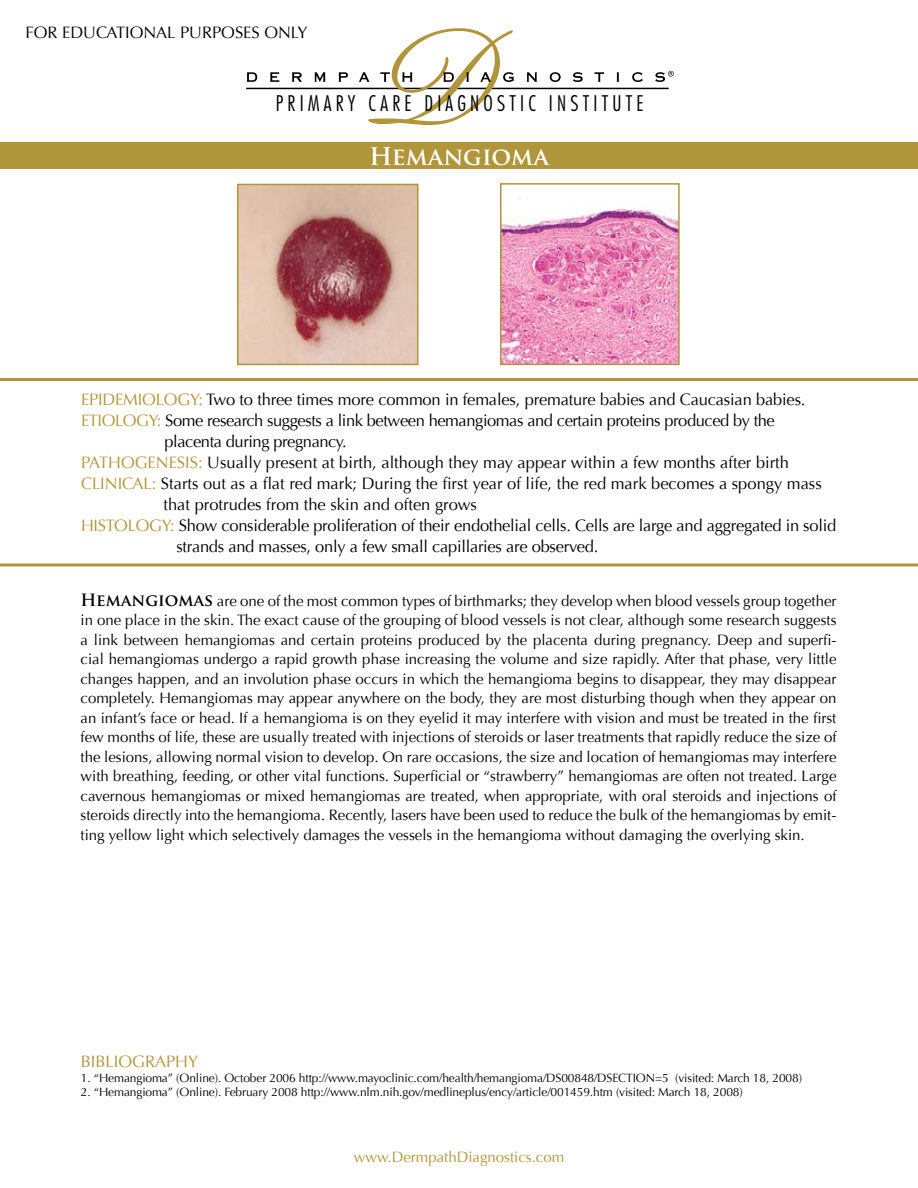
<style>
.page{position:relative;width:918px;height:1188px;background:#fff}
.page>*{position:absolute;margin:0;border:0;box-sizing:border-box;transform-origin:0 0}
.t1{font:700 24px "Trajan Pro";color:#fff}
.t2{font:300 condensed 21px "Futura";letter-spacing:.2em;color:#000}
.t3{font:16.5px "Optima";letter-spacing:-.01em;color:#000}
.t4{font:16.5px "Optima";color:#b1953a}
.t5{font:15px/19.5px "Optima";color:#000;text-align:justify}
.t6{font:15px "Optima";color:#b1953a}
.t7{font:12px "Optima";letter-spacing:-.01em;color:#000}
.s1{color:#b1953a}
.s2{font-family:"Trajan Pro";font-weight:700;font-size:16.5px}
</style>
<div class="page">
<div style="left:0;top:142px;width:918px;height:28px;background:#b1953a"></div>
<img style="left:240px;top:187px;width:175px;height:175px">
<div style="left:237px;top:184px;width:181px;height:181px;border:2px solid #b1953a"></div>
<hr style="left:0;top:378px;width:918px;height:3px;background:#b1953a">
<hr style="left:0;top:564px;width:918px;height:3px;background:#b1953a">
<img style="left:503px;top:208px;width:174px;height:154px">
<div style="left:500px;top:183px;width:180px;height:182px;border:2px solid #b1953a"></div>
<hr style="left:246px;top:88px;width:423px;height:1px;background:#000">
<svg style="left:247px;top:72px;width:10px;height:10px"></svg>
<svg style="left:270px;top:72px;width:9px;height:10px"></svg>
<svg style="left:292px;top:72px;width:10px;height:10px"></svg>
<svg style="left:314px;top:72px;width:12px;height:10px"></svg>
<svg style="left:339px;top:72px;width:9px;height:10px"></svg>
<svg style="left:359px;top:28px;width:155px;height:97px"></svg>
<svg style="left:527px;top:72px;width:10px;height:10px"></svg>
<svg style="left:550px;top:72px;width:11px;height:10px"></svg>
<svg style="left:573px;top:72px;width:10px;height:10px"></svg>
<svg style="left:595px;top:72px;width:9px;height:10px"></svg>
<svg style="left:616px;top:72px;width:3px;height:10px"></svg>
<svg style="left:632px;top:72px;width:11px;height:10px"></svg>
<svg style="left:655px;top:71px;width:19px;height:11px"></svg>
<p class="t3" style="left:26px;top:22px;width:283px">FOR EDUCATIONAL PURPOSES ONLY</p>
<h2 class="t2" style="left:276px;top:90px;width:369px">PRIMARY CARE DIAGNOSTIC INSTITUTE</h2>
<h1 class="t1" style="left:369px;top:141px;width:181px">Hemangioma</h1>
<p class="t3" style="left:81px;top:390px;width:726px"><span class="s1">EPIDEMIOLOGY:</span> Two to three times more common in females, premature babies and Caucasian babies.</p>
<p class="t3" style="left:81px;top:411px;width:695px"><span class="s1">ETIOLOGY:</span> Some research suggests a link between hemangiomas and certain proteins produced by the</p>
<p class="t3" style="left:164px;top:432px;width:184px">placenta during pregnancy.</p>
<p class="t3" style="left:81px;top:453px;width:710px"><span class="s1">PATHOGENESIS:</span> Usually present at birth, although they may appear within a few months after birth</p>
<p class="t3" style="left:81px;top:474px;width:742px"><span class="s1">CLINICAL:</span> Starts out as a flat red mark; During the first year of life, the red mark becomes a spongy mass</p>
<p class="t3" style="left:164px;top:495px;width:315px">that protrudes from the skin and often grows</p>
<p class="t3" style="left:81px;top:516px;width:757px"><span class="s1">HISTOLOGY:</span> Show considerable proliferation of their endothelial cells. Cells are large and aggregated in solid</p>
<p class="t3" style="left:176px;top:537px;width:423px">strands and masses, only a few small capillaries are observed.</p>
<p class="t5" style="left:81px;top:591px;width:758px"><span class="s2">Hemangiomas</span> are one of the most common types of birthmarks; they develop when blood vessels group together in one place in the skin. The exact cause of the grouping of blood vessels is not clear, although some research suggests a link between hemangiomas and certain proteins produced by the placenta during pregnancy. Deep and superfi&shy;cial hemangiomas undergo a rapid growth phase increasing the volume and size rapidly. After that phase, very little changes happen, and an involution phase occurs in which the hemangioma begins to disappear, they may disappear completely. Hemangiomas may appear anywhere on the body, they are most disturbing though when they appear on an infant’s face or head. If a hemangioma is on they eyelid it may interfere with vision and must be treated in the first few months of life, these are usually treated with injections of steroids or laser treatments that rapidly reduce the size of the lesions, allowing normal vision to develop. On rare occasions, the size and location of hemangiomas may interfere with breathing, feeding, or other vital functions. Superficial or “strawberry” hemangiomas are often not treated. Large cavernous hemangiomas or mixed hemangiomas are treated, when appropriate, with oral steroids and injections of steroids directly into the hemangioma. Recently, lasers have been used to reduce the bulk of the hemangiomas by emit&shy;ting yellow light which selectively damages the vessels in the hemangioma without damaging the overlying skin.</p>
<p class="t4" style="left:81px;top:1052px;width:119px">BIBLIOGRAPHY</p>
<p class="t7" style="left:81px;top:1071px;width:723px">1. “Hemangioma” (Online). October 2006 http://www.mayoclinic.com/health/hemangioma/DS00848/DSECTION=5 (visited: March 18, 2008)</p>
<p class="t7" style="left:81px;top:1085px;width:663px">2. “Hemangioma” (Online). February 2008 http://www.nlm.nih.gov/medlineplus/ency/article/001459.htm (visited: March 18, 2008)</p>
<p class="t6" style="left:354px;top:1148px;width:212px">www.DermpathDiagnostics.com</p>
</div>
